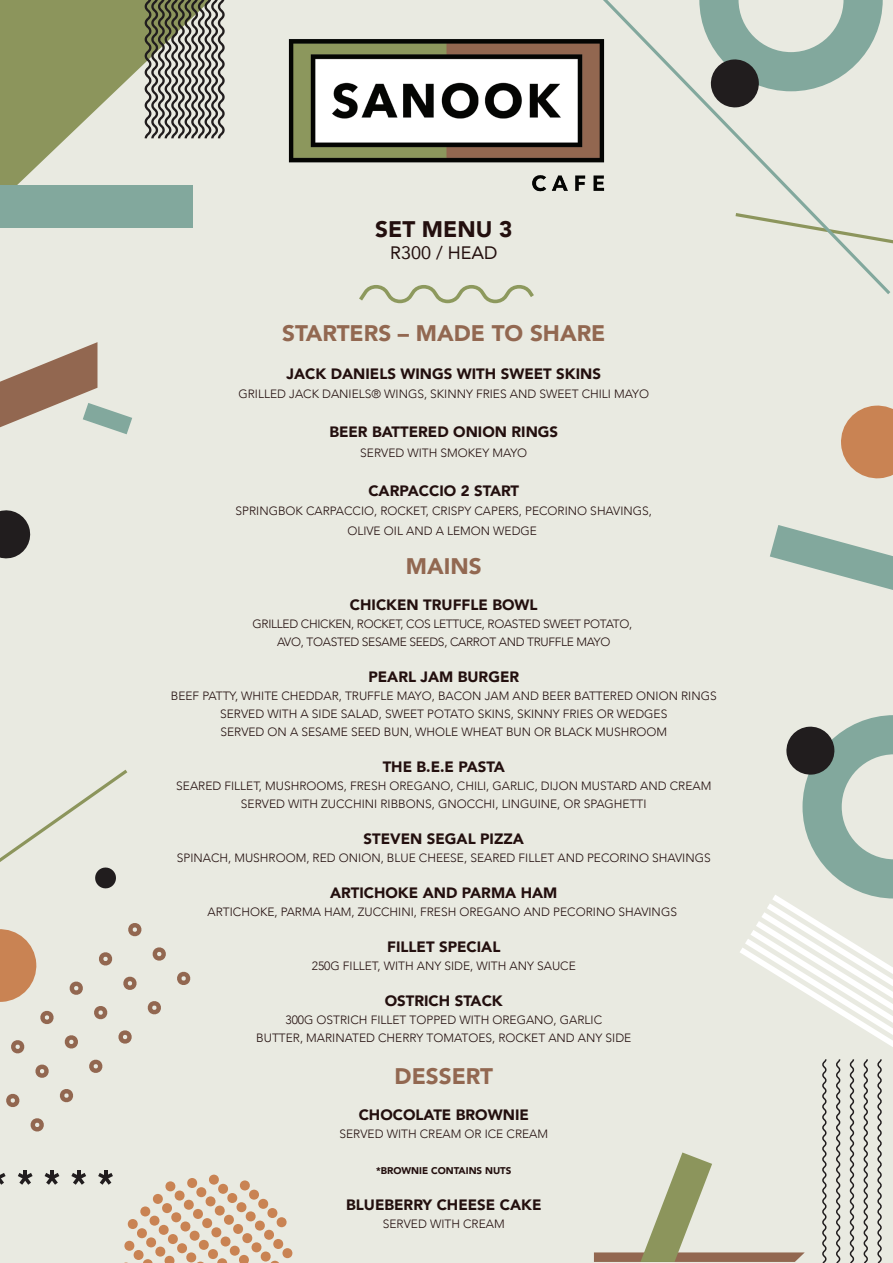
<style>
.page{position:relative;width:893px;height:1263px;background:#e9eae1}
.page>*{position:absolute;margin:0;border:0;box-sizing:border-box;transform-origin:0 0}
.t1{font:900 22.5px "Avenir";color:#926851}
.t2{font:900 22.5px "Avenir";color:#230f0e}
.t3{font:18px "Avenir";color:#230f0e}
.t4{font:900 15px "Avenir";color:#230f0e}
.t5{font:300 12px/18px "Avenir";color:#230f0e;text-align:center}
.t6{font:300 12px/18px "Avenir";letter-spacing:-.025em;color:#230f0e;text-align:center}
.t7{font:900 9.75px "Avenir";color:#230f0e}
</style>
<div class="page">
<svg style="left:770px;top:525px;width:123px;height:65px"></svg>
<div style="left:0;top:186px;width:193px;height:42px;background:#82a89d"></div>
<svg style="left:603px;top:0;width:287px;height:294px"></svg>
<svg style="left:841px;top:405px;width:52px;height:74px"></svg>
<svg style="left:0;top:929px;width:37px;height:73px"></svg>
<svg style="left:124px;top:1174px;width:169px;height:89px"></svg>
<svg style="left:0;top:0;width:225px;height:186px"></svg>
<svg style="left:0;top:342px;width:132px;height:92px"></svg>
<svg style="left:0;top:510px;width:31px;height:49px"></svg>
<svg style="left:0;top:770px;width:127px;height:119px"></svg>
<svg style="left:699px;top:0;width:184px;height:108px"></svg>
<svg style="left:594px;top:715px;width:299px;height:548px"></svg>
<svg style="left:177px;top:971px;width:14px;height:14px"></svg>
<svg style="left:147px;top:1001px;width:14px;height:14px"></svg>
<svg style="left:118px;top:1030px;width:14px;height:14px"></svg>
<svg style="left:89px;top:1059px;width:14px;height:14px"></svg>
<svg style="left:59px;top:1089px;width:14px;height:14px"></svg>
<svg style="left:30px;top:1118px;width:14px;height:14px"></svg>
<svg style="left:152px;top:947px;width:14px;height:14px"></svg>
<svg style="left:123px;top:976px;width:14px;height:14px"></svg>
<svg style="left:94px;top:1006px;width:14px;height:14px"></svg>
<svg style="left:64px;top:1035px;width:14px;height:14px"></svg>
<svg style="left:35px;top:1064px;width:14px;height:14px"></svg>
<svg style="left:6px;top:1093px;width:14px;height:14px"></svg>
<svg style="left:128px;top:923px;width:14px;height:14px"></svg>
<svg style="left:99px;top:952px;width:14px;height:14px"></svg>
<svg style="left:69px;top:981px;width:14px;height:14px"></svg>
<svg style="left:40px;top:1010px;width:14px;height:14px"></svg>
<svg style="left:11px;top:1040px;width:14px;height:14px"></svg>
<svg style="left:0;top:1173px;width:6px;height:12px"></svg>
<svg style="left:18px;top:1170px;width:15px;height:15px"></svg>
<svg style="left:45px;top:1170px;width:14px;height:15px"></svg>
<svg style="left:71px;top:1170px;width:15px;height:15px"></svg>
<svg style="left:98px;top:1170px;width:15px;height:15px"></svg>
<img style="left:288px;top:18px;width:341px;height:193px">
<svg style="left:359px;top:285px;width:175px;height:18px"></svg>
<h1 class="t2" style="left:375px;top:210px;width:139px">SET MENU 3</h1>
<h2 class="t3" style="left:390px;top:238px;width:109px">R300 / HEAD</h2>
<h1 class="t1" style="left:282px;top:314px;width:325px">STARTERS – MADE TO SHARE</h1>
<p class="t4" style="left:287px;top:361px;width:316px">JACK DANIELS WINGS WITH SWEET SKINS</p>
<p class="t5" style="left:239px;top:385px;width:412px">GRILLED JACK DANIELS® WINGS, SKINNY FRIES AND SWEET CHILI MAYO</p>
<p class="t4" style="left:329px;top:419px;width:230px">BEER BATTERED ONION RINGS</p>
<p class="t5" style="left:360px;top:444px;width:169px">SERVED WITH SMOKEY MAYO</p>
<p class="t4" style="left:368px;top:478px;width:152px">CARPACCIO 2 START</p>
<p class="t5" style="left:236px;top:501px;width:418px;line-height:19.5px">SPRINGBOK CARPACCIO, ROCKET, CRISPY CAPERS, PECORINO SHAVINGS,<br>OLIVE OIL AND A LEMON WEDGE</p>
<h1 class="t1" style="left:406px;top:547px;width:77px">MAINS</h1>
<p class="t4" style="left:350px;top:592px;width:189px">CHICKEN TRUFFLE BOWL</p>
<p class="t6" style="left:253px;top:615px;width:381px">GRILLED CHICKEN, ROCKET, COS LETTUCE, ROASTED SWEET POTATO,<br>AVO, TOASTED SESAME SEEDS, CARROT AND TRUFFLE MAYO</p>
<p class="t4" style="left:368px;top:664px;width:152px">PEARL JAM BURGER</p>
<p class="t5" style="left:171px;top:687px;width:547px">BEEF PATTY, WHITE CHEDDAR, TRUFFLE MAYO, BACON JAM AND BEER BATTERED ONION RINGS<br>SERVED WITH A SIDE SALAD, SWEET POTATO SKINS, SKINNY FRIES OR WEDGES<br>SERVED ON A SESAME SEED BUN, WHOLE WHEAT BUN OR BLACK MUSHROOM</p>
<p class="t4" style="left:383px;top:754px;width:124px">THE B.E.E PASTA</p>
<p class="t5" style="left:176px;top:777px;width:537px">SEARED FILLET, MUSHROOMS, FRESH OREGANO, CHILI, GARLIC, DIJON MUSTARD AND CREAM<br>SERVED WITH ZUCCHINI RIBBONS, GNOCCHI, LINGUINE, OR SPAGHETTI</p>
<p class="t4" style="left:363px;top:826px;width:162px">STEVEN SEGAL PIZZA</p>
<p class="t5" style="left:177px;top:849px;width:535px">SPINACH, MUSHROOM, RED ONION, BLUE CHEESE, SEARED FILLET AND PECORINO SHAVINGS</p>
<p class="t4" style="left:330px;top:880px;width:229px">ARTICHOKE AND PARMA HAM</p>
<p class="t5" style="left:207px;top:903px;width:471px">ARTICHOKE, PARMA HAM, ZUCCHINI, FRESH OREGANO AND PECORINO SHAVINGS</p>
<p class="t4" style="left:387px;top:934px;width:115px">FILLET SPECIAL</p>
<p class="t5" style="left:312px;top:957px;width:265px">250G FILLET, WITH ANY SIDE, WITH ANY SAUCE</p>
<p class="t4" style="left:385px;top:988px;width:120px">OSTRICH STACK</p>
<p class="t5" style="left:256px;top:1011px;width:377px">300G OSTRICH FILLET TOPPED WITH OREGANO, GARLIC<br>BUTTER, MARINATED CHERRY TOMATOES, ROCKET AND ANY SIDE</p>
<h1 class="t1" style="left:395px;top:1057px;width:100px">DESSERT</h1>
<p class="t4" style="left:359px;top:1102px;width:172px">CHOCOLATE BROWNIE</p>
<p class="t5" style="left:339px;top:1125px;width:210px">SERVED WITH CREAM OR ICE CREAM</p>
<p class="t7" style="left:376px;top:1162px;width:137px">*BROWNIE CONTAINS NUTS</p>
<p class="t4" style="left:346px;top:1192px;width:197px">BLUEBERRY CHEESE CAKE</p>
<p class="t5" style="left:383px;top:1215px;width:123px">SERVED WITH CREAM</p>
</div>
